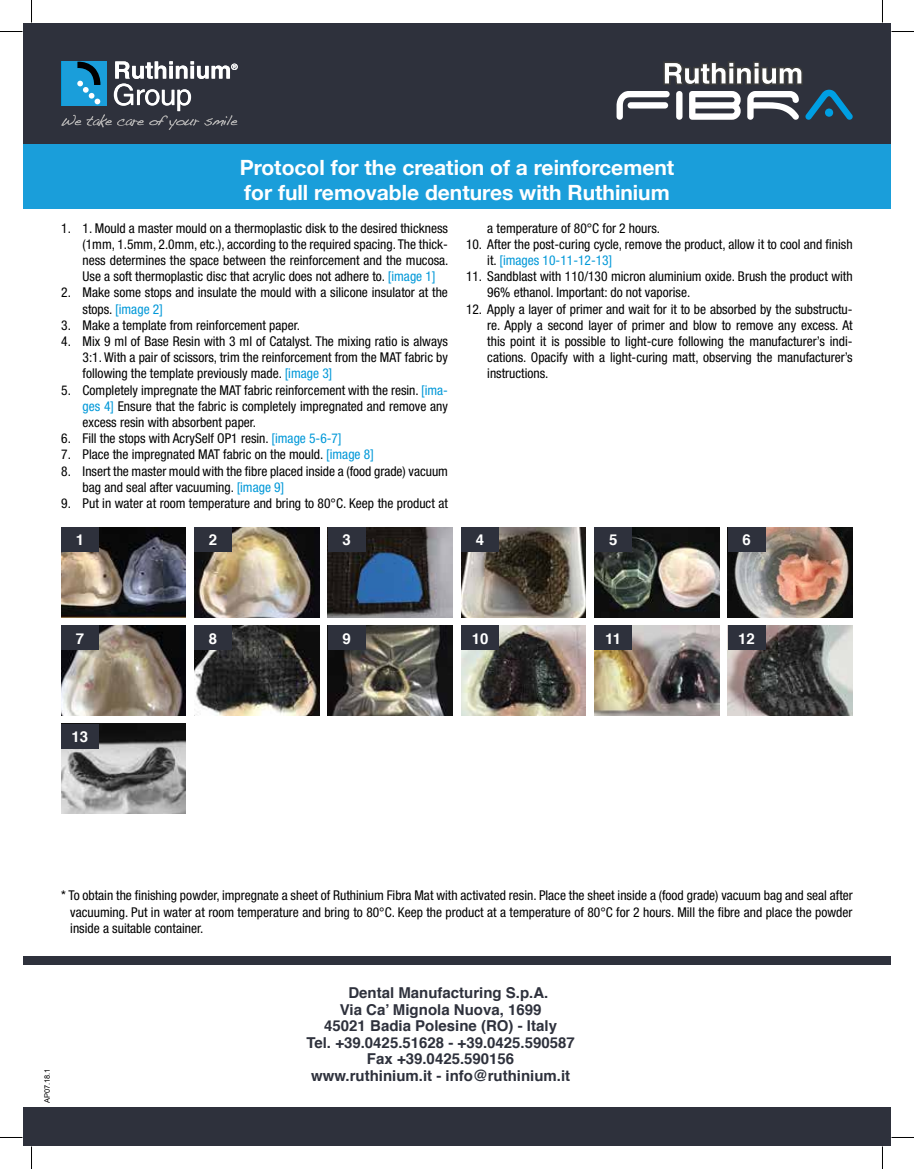
<style>
.page{position:relative;width:914px;height:1169px;background:#fff}
.page>*{position:absolute;margin:0;border:0;box-sizing:border-box;transform-origin:0 0}
.t1{font:700 21px/25.2px "Helvetica Neue";color:#fff}
.t2{font:700 15px "Helvetica";color:#2e313c}
.t3{font:700 15px "Helvetica";color:#fff}
.t4{font:condensed 13.5px/16.2px "Helvetica Neue LT Std";color:#000;text-align:justify}
.t5{font:7.5px "Arial";color:#000}
.s1{color:#0098d8}
</style>
<div class="page">
<div style="left:23px;top:143px;width:867px;height:66px;background:#1a9eda"></div>
<div style="left:23px;top:23px;width:867px;height:120px;background:#2e313c"></div>
<svg style="left:616px;top:62px;width:236px;height:58px"></svg>
<div style="left:23px;top:956px;width:867px;height:8px;background:#2e313c"></div>
<svg style="left:61px;top:61px;width:177px;height:69px"></svg>
<img style="left:61px;top:724px;width:125px;height:89px">
<div style="left:61px;top:724px;width:38px;height:24px;background:#2e313c"></div>
<img style="left:61px;top:527px;width:125px;height:90px">
<div style="left:61px;top:527px;width:38px;height:25px;background:#2e313c"></div>
<img style="left:461px;top:527px;width:124px;height:90px">
<div style="left:461px;top:527px;width:37px;height:25px;background:#2e313c"></div>
<img style="left:194px;top:527px;width:125px;height:90px">
<div style="left:194px;top:527px;width:38px;height:25px;background:#2e313c"></div>
<img style="left:594px;top:527px;width:125px;height:90px">
<div style="left:594px;top:527px;width:37px;height:25px;background:#2e313c"></div>
<img style="left:328px;top:527px;width:124px;height:90px">
<div style="left:328px;top:527px;width:37px;height:25px;background:#2e313c"></div>
<img style="left:727px;top:527px;width:125px;height:90px">
<div style="left:727px;top:527px;width:38px;height:25px;background:#2e313c"></div>
<img style="left:61px;top:625px;width:125px;height:90px">
<div style="left:61px;top:625px;width:38px;height:25px;background:#2e313c"></div>
<img style="left:461px;top:625px;width:124px;height:90px">
<div style="left:461px;top:625px;width:37px;height:25px;background:#2e313c"></div>
<img style="left:194px;top:625px;width:125px;height:90px">
<div style="left:194px;top:625px;width:38px;height:25px;background:#2e313c"></div>
<img style="left:594px;top:625px;width:125px;height:90px">
<div style="left:594px;top:625px;width:37px;height:25px;background:#2e313c"></div>
<img style="left:328px;top:625px;width:124px;height:90px">
<div style="left:328px;top:625px;width:37px;height:25px;background:#2e313c"></div>
<img style="left:727px;top:625px;width:125px;height:90px">
<div style="left:727px;top:625px;width:38px;height:25px;background:#2e313c"></div>
<div style="left:23px;top:1107px;width:867px;height:39px;background:#2e313c"></div>
<svg style="left:0;top:31px;width:22px;height:1px"></svg>
<svg style="left:891px;top:31px;width:22px;height:1px"></svg>
<svg style="left:0;top:1137px;width:22px;height:1px"></svg>
<svg style="left:891px;top:1137px;width:22px;height:1px"></svg>
<svg style="left:31px;top:0;width:1px;height:23px"></svg>
<svg style="left:31px;top:1146px;width:1px;height:23px"></svg>
<svg style="left:882px;top:0;width:1px;height:23px"></svg>
<svg style="left:882px;top:1146px;width:1px;height:23px"></svg>
<h1 class="t1" style="left:240px;top:155px;width:436px">Protocol for the creation of a reinforcement for full removable dentures with Ruthinium</h1>
<p class="t4" style="left:83px;top:219px;width:367px;text-indent:-21px">1. 1. Mould a master mould on a thermoplastic disk to the desired thickness (1mm, 1.5mm, 2.0mm, etc.), according to the required spacing. The thick&shy;ness determines the space between the reinforcement and the mucosa.<br>Use a soft thermoplastic disc that acrylic does not adhere to. <span class="s1">[image 1]</span></p>
<p class="t4" style="left:83px;top:284px;width:367px;text-indent:-21px">2. Make some stops and insulate the mould with a silicone insulator at the stops. <span class="s1">[image 2]</span></p>
<p class="t4" style="left:61px;top:317px;width:240px">3. Make a template from reinforcement paper.</p>
<p class="t4" style="left:83px;top:333px;width:367px;text-indent:-21px">4. Mix 9 ml of Base Resin with 3 ml of Catalyst. The mixing ratio is always 3:1. With a pair of scissors, trim the reinforcement from the MAT fabric by following the template previously made. <span class="s1">[image 3]</span></p>
<p class="t4" style="left:83px;top:381px;width:367px;text-indent:-21px">5. Completely impregnate the MAT fabric reinforcement with the resin. <span class="s1">[ima&shy;ges 4]</span> Ensure that the fabric is completely impregnated and remove any excess resin with absorbent paper.</p>
<p class="t4" style="left:61px;top:430px;width:282px">6. Fill the stops with AcrySelf OP1 resin. <span class="s1">[image 5-6-7]</span></p>
<p class="t4" style="left:61px;top:446px;width:314px">7. Place the impregnated MAT fabric on the mould. <span class="s1">[image 8]</span></p>
<p class="t4" style="left:83px;top:462px;width:367px;text-indent:-21px">8. Insert the master mould with the fibre placed inside a (food grade) vacuum bag and seal after vacuuming. <span class="s1">[image 9]</span></p>
<p class="t4" style="left:61px;top:495px;width:388px">9. Put in water at room temperature and bring to 80°C. Keep the product at</p>
<p class="t4" style="left:487px;top:219px;width:174px">a temperature of 80°C for 2 hours.</p>
<p class="t4" style="left:487px;top:236px;width:367px;text-indent:-21px">10. After the post-curing cycle, remove the product, allow it to cool and finish it. <span class="s1">[images 10-11-12-13]</span></p>
<p class="t4" style="left:487px;top:268px;width:367px;text-indent:-21px">11. Sandblast with 110/130 micron aluminium oxide. Brush the product with<br>96% ethanol. Important: do not vaporise.</p>
<p class="t4" style="left:487px;top:300px;width:367px;text-indent:-21px">12. Apply a layer of primer and wait for it to be absorbed by the substructu&shy;re. Apply a second layer of primer and blow to remove any excess. At this point it is possible to light-cure following the manufacturer’s indi&shy;cations. Opacify with a light-curing matt, observing the manufacturer’s instructions.</p>
<p class="t3" style="left:76px;top:528px;width:10px">1</p>
<p class="t3" style="left:209px;top:528px;width:10px">2</p>
<p class="t3" style="left:342px;top:528px;width:10px">3</p>
<p class="t3" style="left:476px;top:528px;width:10px">4</p>
<p class="t3" style="left:609px;top:528px;width:10px">5</p>
<p class="t3" style="left:742px;top:528px;width:10px">6</p>
<p class="t3" style="left:76px;top:626px;width:10px">7</p>
<p class="t3" style="left:209px;top:626px;width:10px">8</p>
<p class="t3" style="left:342px;top:626px;width:10px">9</p>
<p class="t3" style="left:471px;top:626px;width:18px">10</p>
<p class="t3" style="left:605px;top:626px;width:17px">11</p>
<p class="t3" style="left:738px;top:626px;width:18px">12</p>
<p class="t3" style="left:72px;top:724px;width:18px">13</p>
<p class="t4" style="left:70px;top:887px;width:783px;text-indent:-9px">* To obtain the finishing powder, impregnate a sheet of Ruthinium Fibra Mat with activated resin. Place the sheet inside a (food grade) vacuum bag and seal after vacuuming. Put in water at room temperature and bring to 80°C. Keep the product at a temperature of 80°C for 2 hours. Mill the fibre and place the powder inside a suitable container.</p>
<p class="t5" style="left:42px;top:1103px;width:37px;rotate:-90deg">AP07.18.1</p>
<p class="t2" style="left:348px;top:980px;width:202px">Dental Manufacturing S.p.A.</p>
<p class="t2" style="left:340px;top:997px;width:203px">Via Ca’ Mignola Nuova, 1699</p>
<p class="t2" style="left:324px;top:1013px;width:234px">45021 Badia Polesine (RO) - Italy</p>
<p class="t2" style="left:306px;top:1030px;width:270px">Tel. +39.0425.51628 - +39.0425.590587</p>
<p class="t2" style="left:367px;top:1046px;width:149px">Fax +39.0425.590156</p>
<p class="t2" style="left:311px;top:1063px;width:261px">www.ruthinium.it - info@ruthinium.it</p>
</div>
